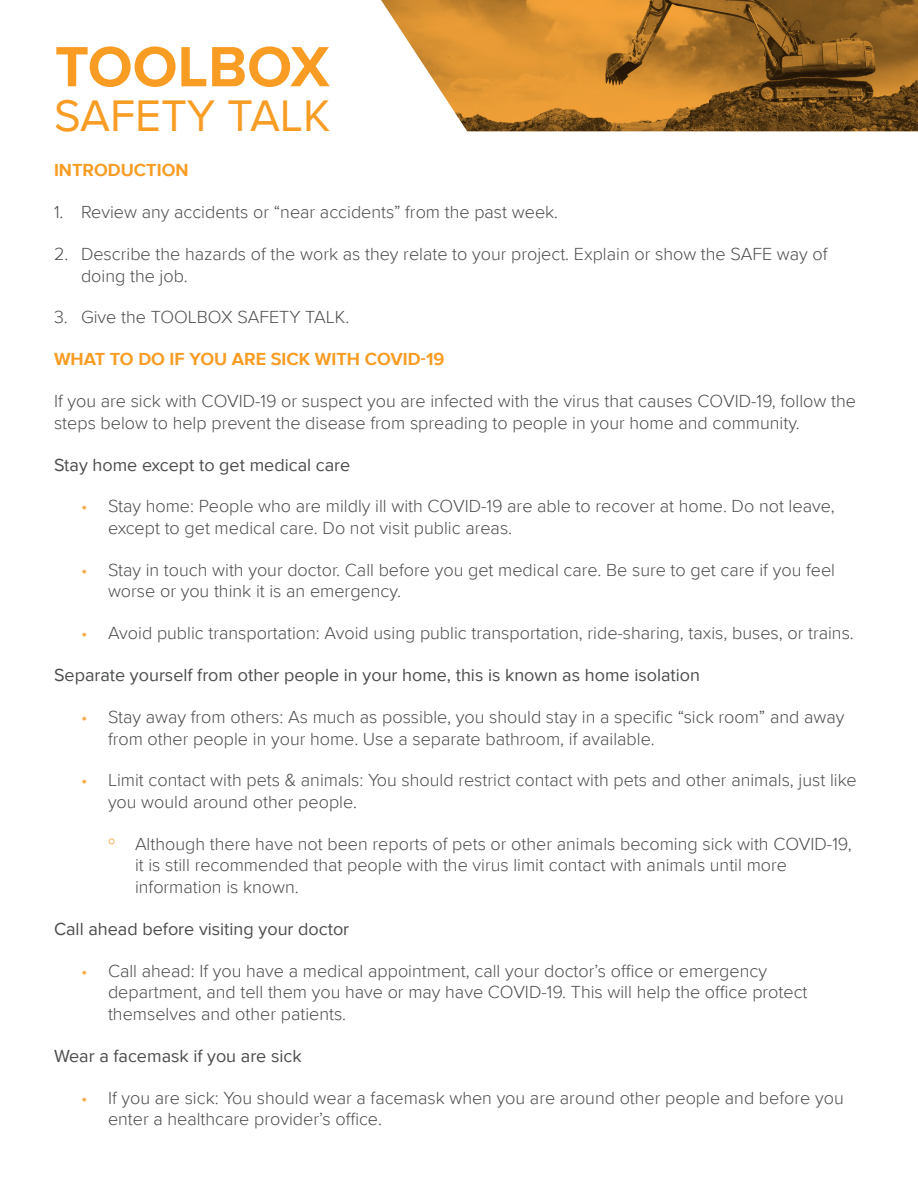
<style>
.page{position:relative;width:918px;height:1188px;background:#fff}
.page>*{position:absolute;margin:0;border:0;box-sizing:border-box;transform-origin:0 0}
.t1{font:700 58.8px "Proxima Nova";color:#f89c23}
.t2{font:45.45px "Proxima Nova";color:#f89c23}
.Bullet_Point{font:300 18px/21.6px "Proxima Nova";color:#4b4c4d}
.Bullet_Point-2{font:18px "Proxima Nova";color:#4b4c4d}
.Body{font:700 18px "Proxima Nova";color:#f89c23}
.s1{color:#faa945}
</style>
<div class="page">
<svg style="left:381px;top:0;width:537px;height:131px;background:#b27e38"></svg>
<h1 class="t1" style="left:55px;top:23px;width:276px">TOOLBOX</h1>
<h2 class="t2" style="left:54px;top:82px;width:278px">SAFETY TALK</h2>
<p class="Body" style="left:54px;top:157px;width:136px">INTRODUCTION</p>
<p class="Bullet_Point" style="left:54px;top:200px;width:506px">1. Review any accidents or “near accidents” from the past week.</p>
<p class="Bullet_Point" style="left:81px;top:242px;width:748px;text-indent:-27px">2. Describe the hazards of the work as they relate to your project. Explain or show the SAFE way of doing the job.</p>
<p class="Bullet_Point" style="left:54px;top:306px;width:297px">3. Give the TOOLBOX SAFETY TALK.</p>
<p class="Body" style="left:54px;top:346px;width:392px">WHAT TO DO IF YOU ARE SICK WITH COVID-19</p>
<p class="Bullet_Point" style="left:54px;top:389px;width:804px">If you are sick with COVID-19 or suspect you are infected with the virus that causes COVID-19, follow the steps below to help prevent the disease from spreading to people in your home and community.</p>
<p class="Bullet_Point-2" style="left:54px;top:451px;width:298px">Stay home except to get medical care</p>
<p class="Bullet_Point" style="left:108px;top:495px;width:728px;text-indent:-27px"><span class="s1">•</span> Stay home: People who are mildly ill with COVID-19 are able to recover at home. Do not leave, except to get medical care. Do not visit public areas.</p>
<p class="Bullet_Point" style="left:108px;top:558px;width:729px;text-indent:-27px"><span class="s1">•</span> Stay in touch with your doctor. Call before you get medical care. Be sure to get care if you feel worse or you think it is an emergency.</p>
<p class="Bullet_Point" style="left:81px;top:622px;width:774px"><span class="s1">•</span> Avoid public transportation: Avoid using public transportation, ride-sharing, taxis, buses, or trains.</p>
<p class="Bullet_Point-2" style="left:54px;top:662px;width:648px">Separate yourself from other people in your home, this is known as home isolation</p>
<p class="Bullet_Point" style="left:108px;top:705px;width:738px;text-indent:-27px"><span class="s1">•</span> Stay away from others: As much as possible, you should stay in a specific “sick room” and away from other people in your home. Use a separate bathroom, if available.</p>
<p class="Bullet_Point" style="left:108px;top:769px;width:750px;text-indent:-27px"><span class="s1">•</span> Limit contact with pets &amp; animals: You should restrict contact with pets and other animals, just like you would around other people.</p>
<p class="Bullet_Point" style="left:135px;top:832px;width:718px;text-indent:-27px"><span class="s1">º</span> Although there have not been reports of pets or other animals becoming sick with COVID-19, it is still recommended that people with the virus limit contact with animals until more information is known.</p>
<p class="Bullet_Point-2" style="left:54px;top:915px;width:297px">Call ahead before visiting your doctor</p>
<p class="Bullet_Point" style="left:108px;top:959px;width:701px;text-indent:-27px"><span class="s1">•</span> Call ahead: If you have a medical appointment, call your doctor’s office or emergency department, and tell them you have or may have COVID-19. This will help the office protect themselves and other patients.</p>
<p class="Bullet_Point-2" style="left:54px;top:1042px;width:249px">Wear a facemask if you are sick</p>
<p class="Bullet_Point" style="left:108px;top:1086px;width:737px;text-indent:-27px"><span class="s1">•</span> If you are sick: You should wear a facemask when you are around other people and before you enter a healthcare provider’s office.</p>
</div>
